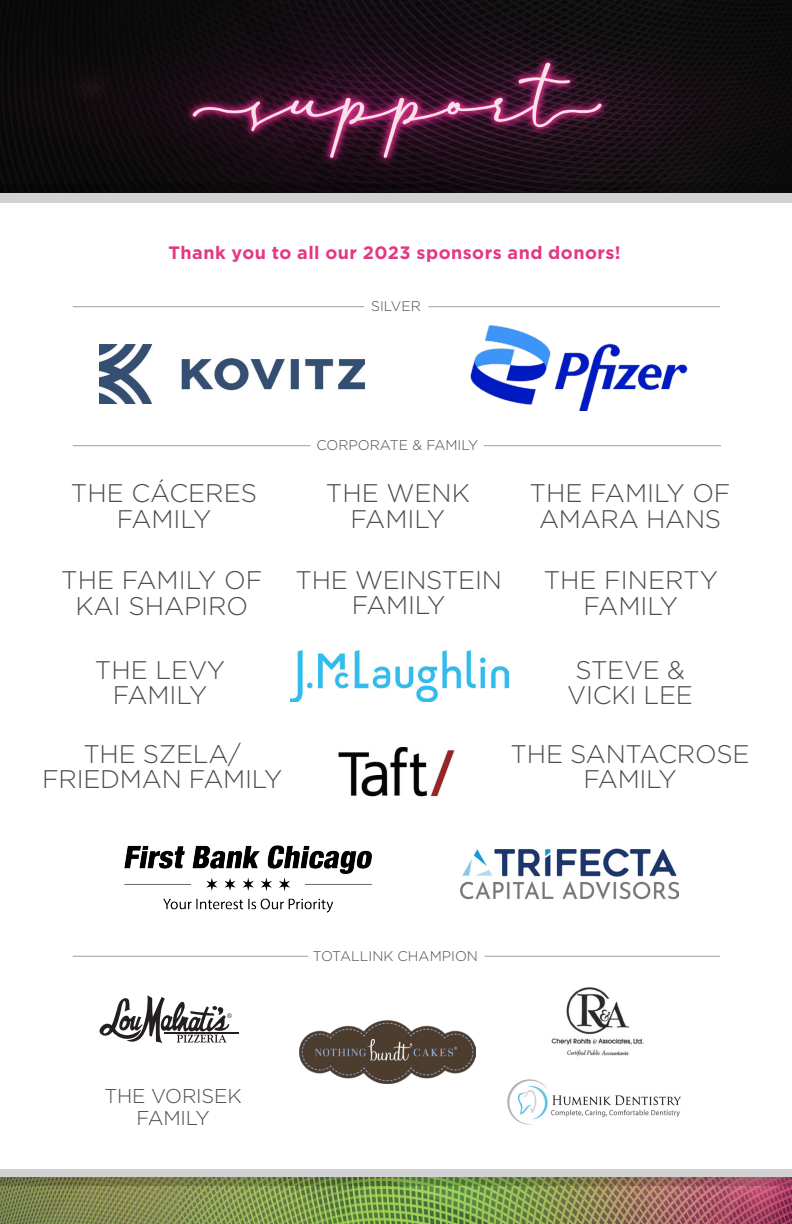
<style>
.page{position:relative;width:792px;height:1224px;background:#fff}
.page>*{position:absolute;margin:0;border:0;box-sizing:border-box;transform-origin:0 0}
.t1{font:300 25.4px/25.4px "Gotham";letter-spacing:-.01em;color:#4b4c4d;text-align:center}
.t2{font:300 20px/22px "Gotham";letter-spacing:-.01em;color:#4b4c4d;text-align:center}
.t3{font:700 18px "Gotham";letter-spacing:.025em;color:#e43784}
.t4{font:300 14px "Gotham";color:#4b4c4d}
</style>
<div class="page">
<hr style="left:73px;top:306px;width:291px;height:1px;background:#9d9fa2">
<hr style="left:73px;top:445px;width:237px;height:1px;background:#9d9fa2">
<hr style="left:73px;top:956px;width:235px;height:1px;background:#9d9fa2">
<hr style="left:484px;top:956px;width:236px;height:1px;background:#9d9fa2">
<hr style="left:484px;top:445px;width:237px;height:1px;background:#9d9fa2">
<hr style="left:428px;top:306px;width:292px;height:1px;background:#9d9fa2">
<img style="left:1px;top:0;width:791px;height:183px">
<img style="left:0;top:1185px;width:792px;height:39px">
<img style="left:470px;top:325px;width:218px;height:86px">
<img style="left:100px;top:345px;width:264px;height:59px">
<img style="left:551px;top:987px;width:93px;height:70px">
<svg style="left:100px;top:995px;width:132px;height:48px"></svg>
<hr style="left:165px;top:1033px;width:74px;height:1px;background:#231f20">
<img style="left:338px;top:747px;width:117px;height:50px">
<svg style="left:0;top:183px;width:792px;height:19px;background:#6a686a"></svg>
<svg style="left:0;top:1169px;width:792px;height:16px;background:#a5a48e"></svg>
<img style="left:299px;top:1021px;width:177px;height:62px">
<img style="left:507px;top:1079px;width:174px;height:46px">
<img style="left:290px;top:650px;width:218px;height:51px">
<img style="left:125px;top:846px;width:247px;height:66px">
<img style="left:461px;top:848px;width:218px;height:52px">
<p class="t3" style="left:169px;top:241px;width:454px">Thank you to all our 2023 sponsors and donors!</p>
<p class="t4" style="left:371px;top:297px;width:51px">SILVER</p>
<p class="t4" style="left:317px;top:436px;width:163px">CORPORATE &amp; FAMILY</p>
<p class="t1" style="left:71px;top:480px;width:188px">THE CÁCERES<br>FAMILY</p>
<p class="t1" style="left:326px;top:480px;width:146px">THE WENK<br>FAMILY</p>
<p class="t1" style="left:61px;top:567px;width:203px">THE FAMILY OF<br>KAI SHAPIRO</p>
<p class="t1" style="left:295px;top:567px;width:208px">THE WEINSTEIN<br>FAMILY</p>
<p class="t1" style="left:530px;top:480px;width:202px">THE FAMILY OF<br>AMARA HANS</p>
<p class="t1" style="left:544px;top:567px;width:176px">THE FINERTY<br>FAMILY</p>
<p class="t1" style="left:95px;top:656px;width:132px">THE LEVY<br>FAMILY</p>
<p class="t1" style="left:42px;top:741px;width:242px">THE SZELA/<br>FRIEDMAN FAMILY</p>
<p class="t1" style="left:567px;top:656px;width:127px">STEVE &amp;<br>VICKI LEE</p>
<p class="t1" style="left:511px;top:741px;width:240px">THE SANTACROSE<br>FAMILY</p>
<p class="t2" style="left:104px;top:1084px;width:139px">THE VORISEK<br>FAMILY</p>
<p class="t4" style="left:313px;top:947px;width:167px">TOTALLINK CHAMPION</p>
</div>
